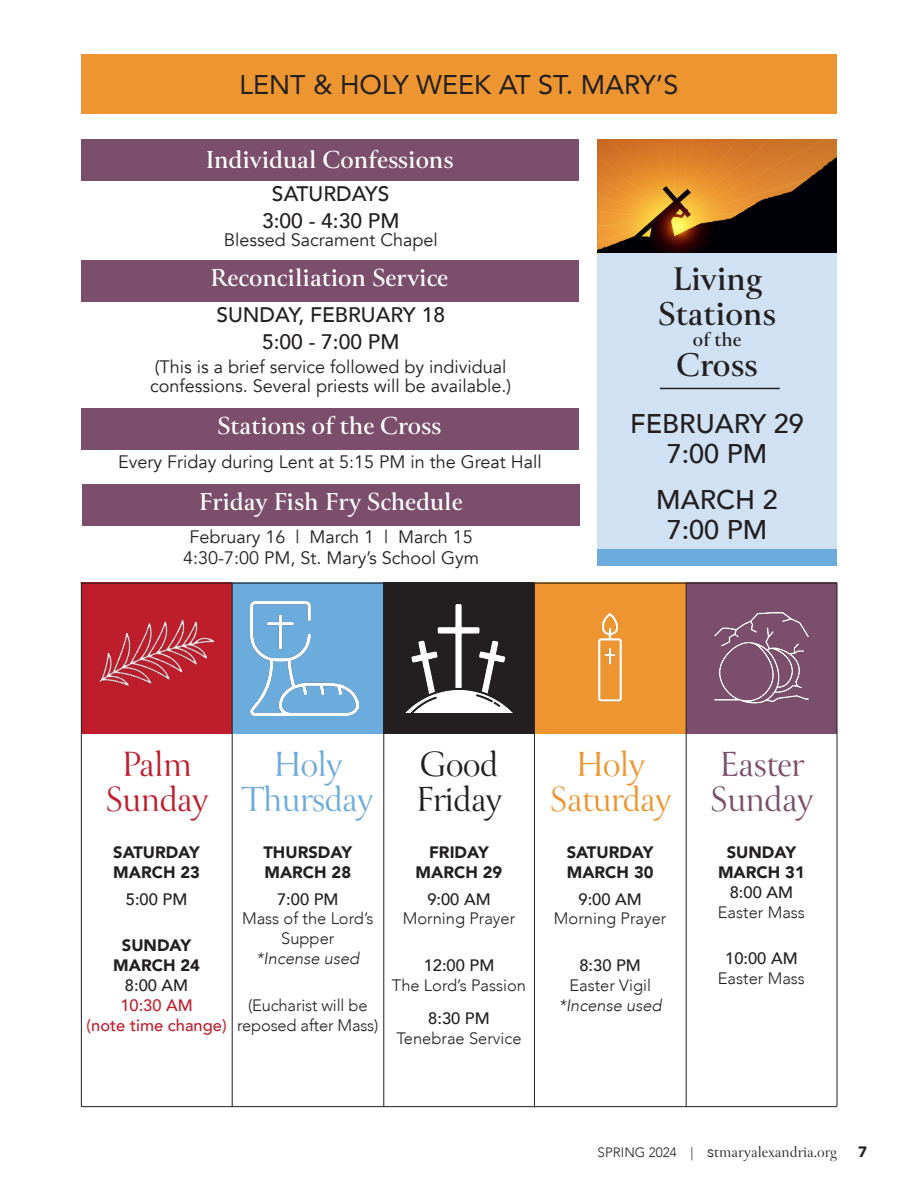
<style>
.page{position:relative;width:918px;height:1188px;background:#fff}
.page>*{position:absolute;margin:0;border:0;box-sizing:border-box;transform-origin:0 0}
.t1{font:39px/35.1px "Canto Pen";letter-spacing:-.025em;color:#6cacdd;text-align:center}
.t2{font:39px/35.1px "Canto Pen";letter-spacing:-.025em;color:#7b4e6c}
.t3{font:39px/35.1px "Canto Pen";letter-spacing:-.025em;color:#ed9631;text-align:center}
.t4{font:39px/35.1px "Canto Pen";letter-spacing:-.025em;color:#be1d2c;text-align:center}
.t5{font:39px/35.1px "Canto Pen";letter-spacing:-.025em;color:#231f20}
.callout_quote{font:700 36px "Canto";color:#231f20}
.callout_quote-2{font:700 27px "Canto";color:#fff}
.callout_quote-3{font:500 27px "Avenir";color:#231f20}
.page_header_orange{font:27px "Avenir";color:#231f20}
.callout_quote-4{font:500 21px "Avenir";color:#231f20}
.callout_quote-5{font:700 21px "Canto";color:#231f20}
.callout_quote-6{font:18px/19.5px "Avenir";color:#231f20}
.t6{font:300 16.5px/19.8px "Avenir";color:#231f20;text-align:center}
.t7{font:900 16.5px/19.8px "Avenir";color:#231f20;text-align:center}
.t8{font:500 16.5px "Avenir";color:#231f20}
.t9{font:16.5px "Canto Pen";color:#231f20}
.t10{font:500 16.5px/19.8px "Avenir";color:#be1d2c;text-align:center}
.t11{font:italic 300 16.5px "Avenir";color:#231f20}
.t12{font:900 15px "Avenir";color:#231f20}
.s1{font-style:italic}
.s2{font-weight:500}
.s3{font-family:"Avenir";font-weight:300;font-size:13.5px}
.s4{font-family:"Avenir";font-weight:300}
</style>
<div class="page">
<div style="left:597px;top:156px;width:240px;height:394px;background:#cfe1f3"></div>
<div style="left:81px;top:583px;width:151px;height:151px;background:#be1d2c"></div>
<div style="left:232px;top:583px;width:151px;height:151px;background:#6cacdd"></div>
<div style="left:383px;top:583px;width:152px;height:151px;background:#231f20"></div>
<div style="left:686px;top:583px;width:151px;height:151px;background:#7b4e6c"></div>
<div style="left:535px;top:583px;width:151px;height:151px;background:#ed9631"></div>
<img style="left:99px;top:619px;width:116px;height:68px">
<img style="left:251px;top:601px;width:108px;height:115px">
<img style="left:406px;top:605px;width:106px;height:107px">
<img style="left:598px;top:613px;width:24px;height:89px">
<img style="left:714px;top:613px;width:95px;height:91px">
<div style="left:81px;top:54px;width:756px;height:59px;background:#ed9631"></div>
<div style="left:597px;top:550px;width:240px;height:16px;background:#6cacdd"></div>
<div style="left:81px;top:139px;width:498px;height:41px;background:#7b4e6c"></div>
<img style="left:597px;top:139px;width:240px;height:113px">
<hr style="left:660px;top:388px;width:120px;height:1px;background:#231f20">
<div style="left:81px;top:261px;width:498px;height:41px;background:#7b4e6c"></div>
<div style="left:81px;top:409px;width:498px;height:41px;background:#7b4e6c"></div>
<hr style="left:81px;top:583px;width:1px;height:524px;background:#231f20">
<hr style="left:232px;top:583px;width:1px;height:524px;background:#231f20">
<hr style="left:383px;top:583px;width:1px;height:524px;background:#231f20">
<hr style="left:534px;top:583px;width:1px;height:524px;background:#231f20">
<hr style="left:686px;top:583px;width:1px;height:524px;background:#231f20">
<hr style="left:81px;top:1106px;width:756px;height:1px;background:#231f20">
<hr style="left:837px;top:583px;width:1px;height:523px;background:#231f20">
<hr style="left:81px;top:583px;width:756px;height:1px;background:#231f20">
<div style="left:82px;top:484px;width:498px;height:41px;background:#7b4e6c"></div>
<p class="page_header_orange" style="left:240px;top:63px;width:440px">LENT &amp; HOLY WEEK AT ST. MARY’S</p>
<p class="callout_quote-2" style="left:205px;top:142px;width:250px">Individual Confessions</p>
<p class="callout_quote-4" style="left:272px;top:175px;width:119px">SATURDAYS</p>
<p class="callout_quote-4" style="left:262px;top:202px;width:139px">3:00 - 4:30 PM</p>
<p class="callout_quote-6" style="left:224px;top:230px;width:216px">Blessed Sacrament Chapel</p>
<p class="callout_quote-2" style="left:210px;top:261px;width:239px">Reconciliation Service</p>
<p class="callout_quote-4" style="left:216px;top:296px;width:230px">SUNDAY, FEBRUARY 18</p>
<p class="callout_quote-4" style="left:262px;top:323px;width:139px">5:00 - 7:00 PM</p>
<p class="callout_quote-6" style="left:150px;top:357px;width:362px">(This is a brief service followed by individual confessions. Several priests will be available.)</p>
<p class="callout_quote-2" style="left:217px;top:409px;width:226px">Stations of the Cross</p>
<p class="callout_quote-6" style="left:118px;top:452px;width:425px">Every Friday during Lent at 5:15 PM in the Great Hall</p>
<p class="callout_quote-2" style="left:199px;top:484px;width:266px">Friday Fish Fry Schedule</p>
<p class="callout_quote-6" style="left:183px;top:526px;width:298px;line-height:21.6px;text-align:center">February 16 | March 1 | March 15<br>4:30-7:00 PM, St. Mary’s School Gym</p>
<p class="callout_quote" style="left:672px;top:257px;width:91px">Living</p>
<p class="callout_quote" style="left:658px;top:291px;width:120px">Stations</p>
<p class="callout_quote-5" style="left:693px;top:326px;width:50px">of the</p>
<p class="callout_quote" style="left:676px;top:342px;width:83px">Cross</p>
<p class="callout_quote-3" style="left:630px;top:400px;width:175px">FEBRUARY 29</p>
<p class="callout_quote-3" style="left:667px;top:430px;width:102px">7:00 PM</p>
<p class="callout_quote-3" style="left:656px;top:476px;width:123px">MARCH 2</p>
<p class="callout_quote-3" style="left:667px;top:506px;width:102px">7:00 PM</p>
<p class="t4" style="left:104px;top:747px;width:106px">Palm<br>Sunday</p>
<p class="t7" style="left:113px;top:842px;width:88px">SATURDAY</p>
<p class="t7" style="left:113px;top:862px;width:88px">MARCH 23</p>
<p class="t8" style="left:126px;top:885px;width:63px">5:00 PM</p>
<p class="t7" style="left:122px;top:935px;width:71px">SUNDAY</p>
<p class="t7" style="left:113px;top:955px;width:88px">MARCH 24</p>
<p class="t8" style="left:125px;top:971px;width:65px">8:00 AM</p>
<p class="t10" style="left:87px;top:994px;width:142px">10:30 AM<br>(note time change)</p>
<p class="t1" style="left:242px;top:747px;width:133px">Holy<br>Thursday</p>
<p class="t7" style="left:263px;top:842px;width:90px">THURSDAY</p>
<p class="t7" style="left:264px;top:862px;width:88px">MARCH 28</p>
<p class="t8" style="left:277px;top:885px;width:63px">7:00 PM</p>
<p class="t6" style="left:242px;top:909px;width:133px">Mass of the Lord’s<br>Supper<br><span class="s1">*Incense used</span></p>
<p class="t6" style="left:237px;top:995px;width:143px">(Eucharist will be reposed after Mass)</p>
<p class="t5" style="left:416px;top:747px;width:88px">Good<br>Friday</p>
<p class="t7" style="left:429px;top:842px;width:61px">FRIDAY</p>
<p class="t7" style="left:416px;top:862px;width:88px">MARCH 29</p>
<p class="t8" style="left:427px;top:885px;width:65px">9:00 AM</p>
<p class="t6" style="left:403px;top:909px;width:114px">Morning Prayer</p>
<p class="t8" style="left:424px;top:951px;width:72px">12:00 PM</p>
<p class="t6" style="left:392px;top:975px;width:136px">The Lord’s Passion</p>
<p class="t8" style="left:428px;top:1004px;width:63px">8:30 PM</p>
<p class="t6" style="left:396px;top:1028px;width:127px">Tenebrae Service</p>
<p class="t3" style="left:549px;top:747px;width:124px">Holy<br>Saturday</p>
<p class="t7" style="left:567px;top:842px;width:88px">SATURDAY</p>
<p class="t7" style="left:567px;top:862px;width:88px">MARCH 30</p>
<p class="t8" style="left:579px;top:885px;width:65px">9:00 AM</p>
<p class="t6" style="left:554px;top:909px;width:114px">Morning Prayer</p>
<p class="t8" style="left:579px;top:951px;width:63px">8:30 PM</p>
<p class="t6" style="left:569px;top:975px;width:83px">Easter Vigil</p>
<p class="t11" style="left:559px;top:995px;width:105px">*Incense used</p>
<p class="t2" style="left:709px;top:747px;width:106px">Easter<br>Sunday</p>
<p class="t7" style="left:727px;top:842px;width:71px">SUNDAY</p>
<p class="t7" style="left:718px;top:862px;width:88px">MARCH 31<br><span class="s2">8:00 AM</span></p>
<p class="t6" style="left:718px;top:902px;width:89px">Easter Mass</p>
<p class="t8" style="left:725px;top:944px;width:74px">10:00 AM</p>
<p class="t6" style="left:718px;top:969px;width:89px">Easter Mass</p>
<p class="t9" style="left:598px;top:1142px;width:241px"><span class="s3">SPRING 2024 |</span> <span class="s4">s</span>tmaryalexandria.org</p>
<p class="t12" style="left:858px;top:1139px;width:10px">7</p>
</div>
